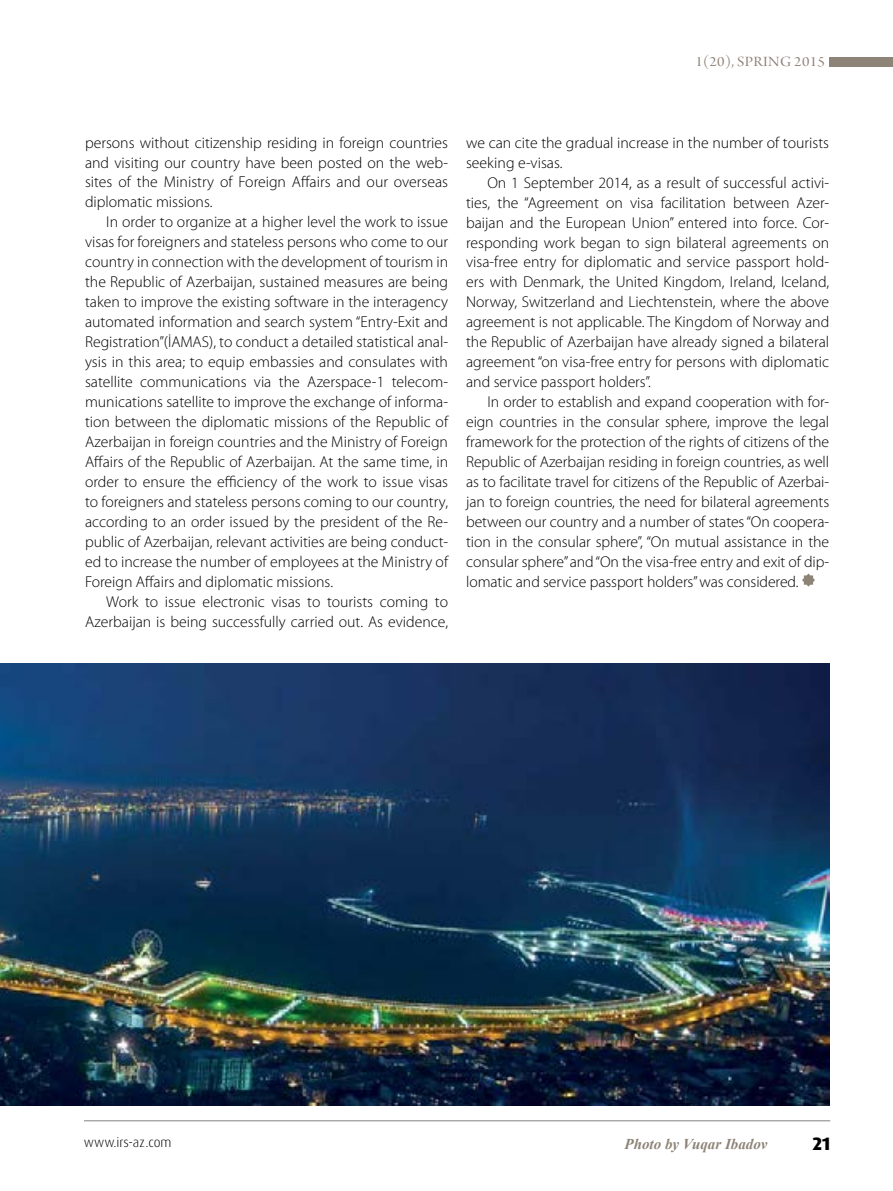
<style>
.page{position:relative;width:893px;height:1191px;background:#fff}
.page>*{position:absolute;margin:0;border:0;box-sizing:border-box;transform-origin:0 0}
.t1{font:800 18px "Dax Pro";color:#000}
.t2{font:300 15.75px/20px "Myriad Pro";color:#000;text-align:justify}
.t3{font:italic 700 15px "Times New Roman";color:#8d8377}
.t4{font:15px "Arno Pro Display";letter-spacing:.02em;color:#8d8377;scale:1.1 1}
.t5{font:300 13.5px "Dax Pro";color:#000}
</style>
<div class="page">
<hr style="left:84px;top:1120px;width:746px;height:1px;background:#808285">
<img style="left:0;top:663px;width:829px;height:443px">
<svg style="left:802px;top:573px;width:13px;height:13px"></svg>
<div style="left:829px;top:57px;width:64px;height:9px;background:#8d8377"></div>
<p class="t4" style="left:695px;top:53px;width:119px">1(20), SPRING 2015</p>
<p class="t2" style="left:85px;top:133px;width:365px">persons without citizenship residing in foreign countries and visiting our country have been posted on the web&shy;sites of the Ministry of Foreign Affairs and our overseas diplomatic missions.</p>
<p class="t2" style="left:85px;top:212px;width:365px;text-indent:21px">In order to organize at a higher level the work to issue visas for foreigners and stateless persons who come to our country in connection with the development of tourism in the Republic of Azerbaijan, sustained measures are being taken to improve the existing software in the interagency automated information and search system “Entry-Exit and Registration”(İAMAS), to conduct a detailed statistical anal&shy;ysis in this area; to equip embassies and consulates with satellite communications via the Azerspace-1 telecom&shy;munications satellite to improve the exchange of informa&shy;tion between the diplomatic missions of the Republic of Azerbaijan in foreign countries and the Ministry of Foreign Affairs of the Republic of Azerbaijan. At the same time, in order to ensure the efficiency of the work to issue visas to foreigners and stateless persons coming to our country, according to an order issued by the president of the Re&shy;public of Azerbaijan, relevant activities are being conduct&shy;ed to increase the number of employees at the Ministry of Foreign Affairs and diplomatic missions.</p>
<p class="t2" style="left:85px;top:592px;width:365px;text-align:right">Work to issue electronic visas to tourists coming to<br>Azerbaijan is being successfully carried out. As evidence,</p>
<p class="t2" style="left:466px;top:133px;width:364px">we can cite the gradual increase in the number of tourists seeking e-visas.</p>
<p class="t2" style="left:466px;top:173px;width:365px;text-indent:21px">On 1 September 2014, as a result of successful activi&shy;ties, the “Agreement on visa facilitation between Azer&shy;baijan and the European Union” entered into force. Cor&shy;responding work began to sign bilateral agreements on visa-free entry for diplomatic and service passport hold&shy;ers with Denmark, the United Kingdom, Ireland, Iceland, Norway, Switzerland and Liechtenstein, where the above agreement is not applicable. The Kingdom of Norway and the Republic of Azerbaijan have already signed a bilateral agreement “on visa-free entry for persons with diplomatic and service passport holders”.</p>
<p class="t2" style="left:466px;top:392px;width:365px;text-indent:21px">In order to establish and expand cooperation with for&shy;eign countries in the consular sphere, improve the legal framework for the protection of the rights of citizens of the Republic of Azerbaijan residing in foreign countries, as well as to facilitate travel for citizens of the Republic of Azerbai&shy;jan to foreign countries, the need for bilateral agreements between our country and a number of states “On coopera&shy;tion in the consular sphere”, “On mutual assistance in the consular sphere” and “On the visa-free entry and exit of dip&shy;lomatic and service passport holders” was considered.</p>
<p class="t5" style="left:84px;top:1133px;width:89px">www.irs-az.com</p>
<p class="t1" style="left:812px;top:1131px;width:19px">21</p>
<p class="t3" style="left:625px;top:1133px;width:144px">Photo by Vuqar Ibadov</p>
</div>
